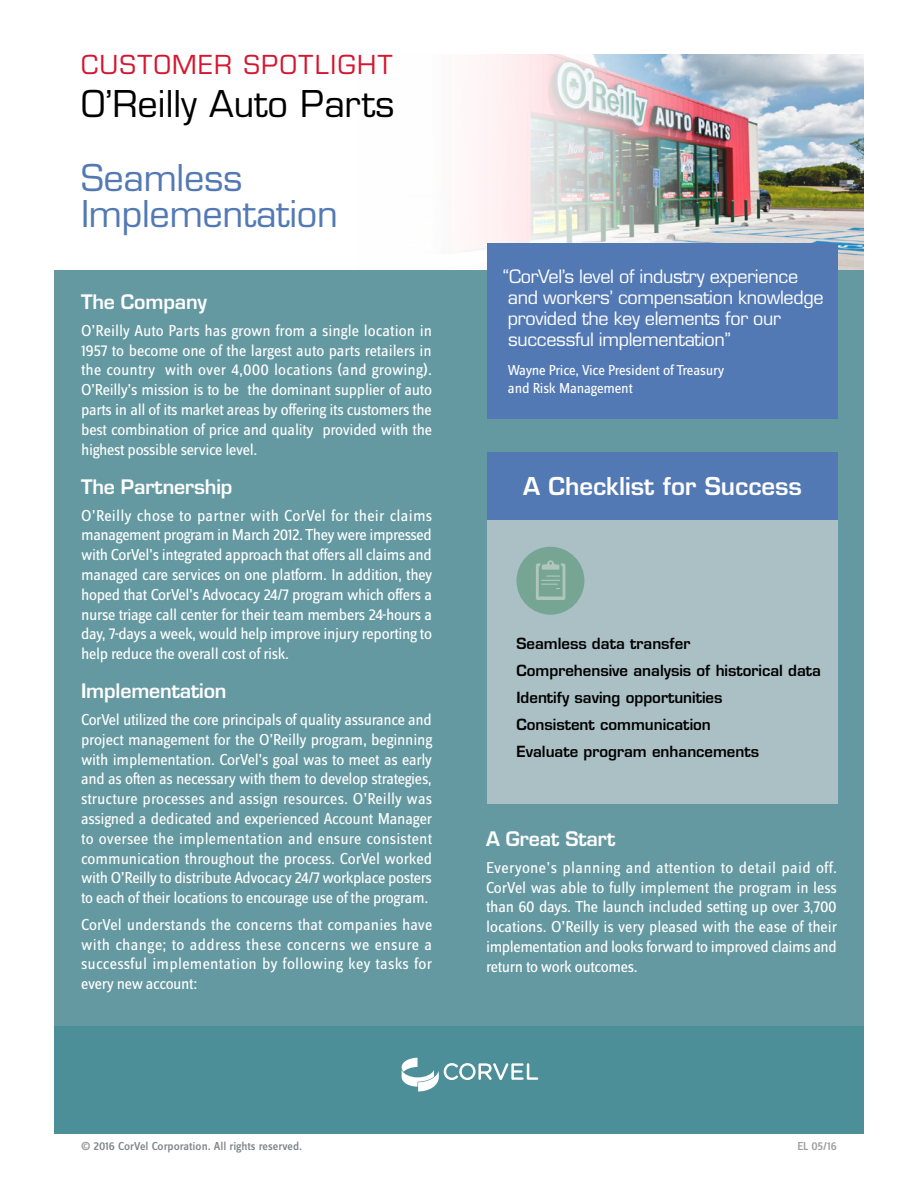
<style>
.page{position:relative;width:918px;height:1188px;background:#fff}
.page>*{position:absolute;margin:0;border:0;box-sizing:border-box;transform-origin:0 0}
.t1{font:36px/36px "Eurostile";letter-spacing:-.005em;color:#5379b5}
.t2{font:36px "Eurostile";color:#000}
.t3{font:25.5px "Eurostile";letter-spacing:.06em;color:#d6152e}
.t4{font:600 24px "Eurostile";color:#fff}
.BODY_SUBHEAD{font:600 19.5px "Eurostile";letter-spacing:-.01em;color:#fff}
.PULLQUOTE{font:18px/21px "Eurostile";letter-spacing:-.015em;color:#fff}
.BODY_COPY{font:16.5px/19.8px "Zine Sans Dis";letter-spacing:-.02em;color:#fff;text-align:justify}
.t5{font:600 15px/27px "Eurostile";color:#000}
.PULLQUOTE_AUTHOR{font:15px/18px "Zine Sans Dis";letter-spacing:-.015em;color:#fff}
.t6{font:500 12px "Zine Sans Dis";color:#808788}
.t7{font:500 12px "Zine Sans Dis";color:#a09e9e}
.s1{color:#a09e9e}
</style>
<div class="page">
<div style="left:54px;top:270px;width:810px;height:756px;background:#6599a1"></div>
<div style="left:54px;top:1026px;width:810px;height:108px;background:#4c8f98"></div>
<img style="left:473px;top:54px;width:391px;height:216px">
<div style="left:487px;top:243px;width:351px;height:175px;background:#5379b5"></div>
<div style="left:487px;top:520px;width:351px;height:284px;background:#aac0c5"></div>
<div style="left:487px;top:453px;width:351px;height:67px;background:#5379b5"></div>
<div style="left:516px;top:547px;width:68px;height:68px;background:#77a593;border-radius:50%"></div>
<svg style="left:536px;top:560px;width:29px;height:40px"></svg>
<svg style="left:402px;top:1058px;width:136px;height:34px"></svg>
<p class="t3" style="left:81px;top:50px;width:313px">CUSTOMER SPOTLIGHT</p>
<p class="t2" style="left:81px;top:83px;width:315px">O’Reilly Auto Parts</p>
<p class="t1" style="left:81px;top:160px;width:259px">Seamless<br>Implementation</p>
<p class="BODY_SUBHEAD" style="left:81px;top:290px;width:128px">The Company</p>
<p class="BODY_COPY" style="left:81px;top:322px;width:353px">O’Reilly Auto Parts has grown from a single location in 1957 to become one of the largest auto parts retailers in the country with over 4,000 locations (and growing).<br>O’Reilly’s mission is to be the dominant supplier of auto parts in all of its market areas by offering its customers the best combination of price and quality provided with the highest possible service level.</p>
<p class="BODY_SUBHEAD" style="left:81px;top:475px;width:153px">The Partnership</p>
<p class="BODY_COPY" style="left:81px;top:506px;width:353px">O’Reilly chose to partner with CorVel for their claims management program in March 2012. They were impressed with CorVel’s integrated approach that offers all claims and managed care services on one platform. In addition, they hoped that CorVel’s Advocacy 24/7 program which offers a nurse triage call center for their team members 24-hours a day, 7-days a week, would help improve injury reporting to help reduce the overall cost of risk.</p>
<p class="BODY_SUBHEAD" style="left:81px;top:679px;width:147px">Implementation</p>
<p class="BODY_COPY" style="left:81px;top:711px;width:353px">CorVel utilized the core principals of quality assurance and project management for the O’Reilly program, beginning with implementation. CorVel’s goal was to meet as early and as often as necessary with them to develop strategies, structure processes and assign resources. O’Reilly was assigned a dedicated and experienced Account Manager to oversee the implementation and ensure consistent communication throughout the process. CorVel worked with O’Reilly to distribute Advocacy 24/7 workplace posters</p>
<p class="BODY_COPY" style="left:81px;top:889px;width:349px">to each of their locations to encourage use of the program.</p>
<p class="BODY_COPY" style="left:81px;top:915px;width:353px">CorVel understands the concerns that companies have with change; to address these concerns we ensure a successful implementation by following key tasks for every new account:</p>
<p class="PULLQUOTE" style="left:503px;top:266px;width:322px">“CorVel’s level of industry experience and workers’ compensation knowledge provided the key elements for our successful implementation”</p>
<p class="PULLQUOTE_AUTHOR" style="left:508px;top:362px;width:218px">Wayne Price, Vice President of Treasury and Risk Management</p>
<p class="t4" style="left:523px;top:471px;width:280px">A Checklist for Success</p>
<p class="t5" style="left:516px;top:630px;width:306px">Seamless data transfer<br>Comprehensive analysis of historical data<br>Identify saving opportunities<br>Consistent communication<br>Evaluate program enhancements</p>
<p class="BODY_SUBHEAD" style="left:486px;top:827px;width:131px">A Great Start</p>
<p class="BODY_COPY" style="left:486px;top:858px;width:353px">Everyone’s planning and attention to detail paid off.<br>CorVel was able to fully implement the program in less than 60 days. The launch included setting up over 3,700 locations. O’Reilly is very pleased with the ease of their implementation and looks forward to improved claims and return to work outcomes.</p>
<p class="t6" style="left:81px;top:1139px;width:223px"><span class="s1">©</span> 2016 CorVel Corporation. All rights reserved.</p>
<p class="t7" style="left:797px;top:1139px;width:41px">EL 05/16</p>
</div>
